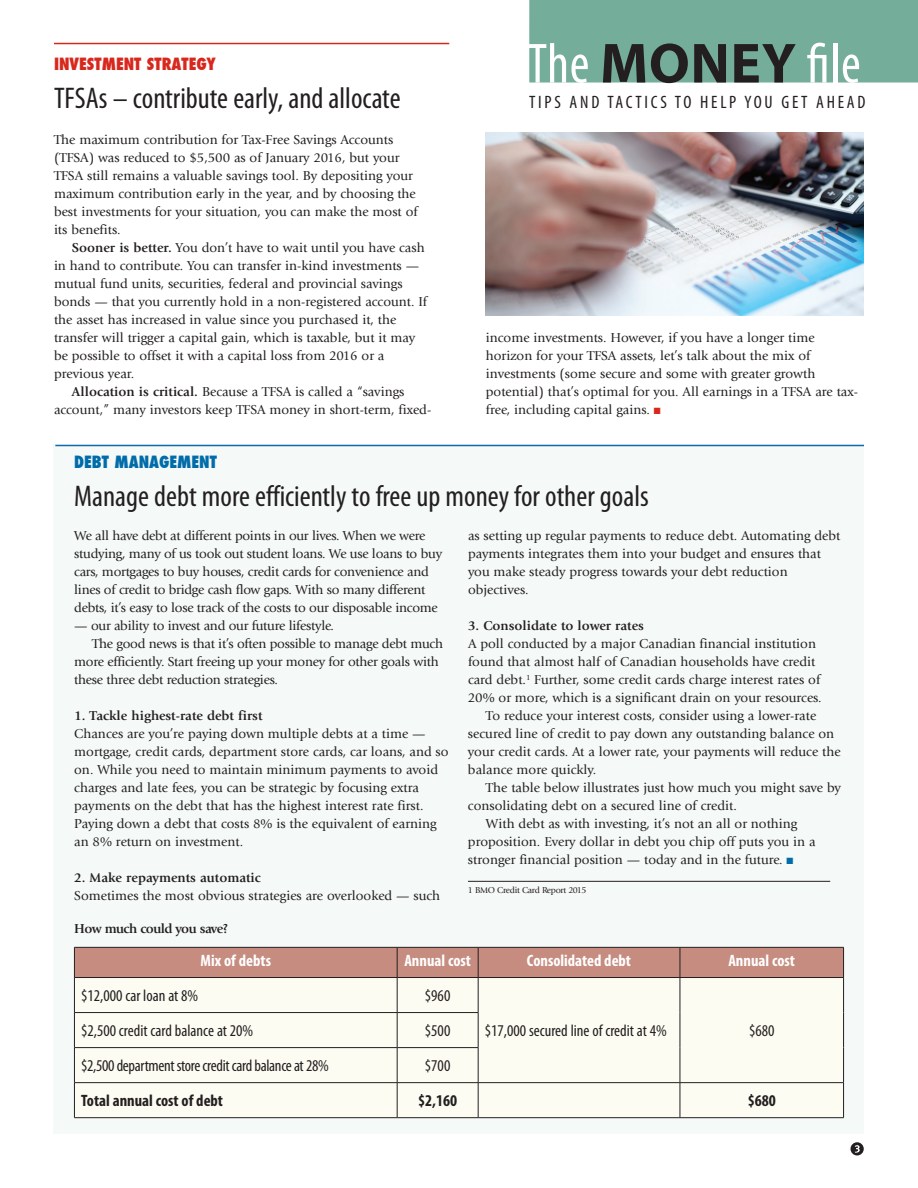
<style>
.page{position:relative;width:918px;height:1188px;background:#fff}
.page>*{position:absolute;margin:0;border:0;box-sizing:border-box;transform-origin:0 0}
.t1{font:condensed 57px "Myriad Pro";color:#fff;scale:.95 1}
.t2{font:condensed 30px "Myriad Pro";color:#231f20}
.t3{font:condensed 18px "Myriad Pro";letter-spacing:.155em;color:#231f20}
.t4{font:condensed 16.5px "Myriad Pro";color:#231f20}
.t5{font:700 condensed 16.5px "Myriad Pro";color:#fff}
.t6{font:condensed 16.5px "Myriad Pro";letter-spacing:-.02em;color:#231f20}
.t7{font:700 condensed 16.5px "Myriad Pro";color:#231f20}
.t8{font:800 condensed 16.5px "Futura";color:#d8281e}
.t9{font:800 condensed 16.5px "Futura";color:#006caa}
.t10{font:13.5px/18px "Giovanni";color:#231f20}
.t11{font:13.5px/18px "Giovanni";letter-spacing:-.02em;color:#231f20}
.t12{font:700 13.5px "Giovanni";color:#231f20}
.t13{font:700 13.5px "Giovanni";letter-spacing:-.04em;color:#231f20}
.t14{font:9px "Giovanni";letter-spacing:-.03em;color:#231f20}
.s1{font-family:"Myriad";font-weight:700;font-stretch:normal;color:#231f20}
.s2{font-weight:700}
.s3{color:#d8281e}
.s4{color:#006caa}
</style>
<div class="page">
<svg style="left:851px;top:1142px;width:13px;height:13px"></svg>
<div style="left:53px;top:445px;width:811px;height:689px;background:#f5f9f7"></div>
<div style="left:529px;top:0;width:389px;height:82px;background:#74ad99"></div>
<hr style="left:54px;top:43px;width:395px;height:1px;background:#d8281e">
<hr style="left:55px;top:445px;width:809px;height:1px;background:#0e6aab">
<hr style="left:468px;top:881px;width:362px;height:1px;background:#231f20">
<img style="left:486px;top:133px;width:378px;height:182px">
<svg style="left:75px;top:978px;width:768px;height:139px"></svg>
<div style="left:74px;top:947px;width:770px;height:30px;background:#c68c80"></div>
<hr style="left:74px;top:977px;width:323px;height:1px;background:#231f20">
<hr style="left:74px;top:978px;width:1px;height:34px;background:#231f20">
<hr style="left:397px;top:977px;width:81px;height:1px;background:#231f20">
<hr style="left:397px;top:978px;width:1px;height:34px;background:#231f20">
<hr style="left:478px;top:977px;width:202px;height:1px;background:#231f20">
<hr style="left:478px;top:978px;width:1px;height:34px;background:#231f20">
<hr style="left:680px;top:977px;width:164px;height:1px;background:#231f20">
<hr style="left:680px;top:978px;width:1px;height:35px;background:#231f20">
<hr style="left:843px;top:978px;width:1px;height:35px;background:#231f20">
<hr style="left:680px;top:1013px;width:1px;height:35px;background:#231f20">
<hr style="left:843px;top:1013px;width:1px;height:35px;background:#231f20">
<hr style="left:680px;top:1048px;width:1px;height:34px;background:#231f20">
<hr style="left:843px;top:1048px;width:1px;height:34px;background:#231f20">
<hr style="left:74px;top:1012px;width:323px;height:1px;background:#231f20">
<hr style="left:74px;top:1013px;width:1px;height:34px;background:#231f20">
<hr style="left:397px;top:1012px;width:81px;height:1px;background:#231f20">
<hr style="left:397px;top:1013px;width:1px;height:34px;background:#231f20">
<hr style="left:478px;top:1013px;width:1px;height:34px;background:#231f20">
<hr style="left:74px;top:1047px;width:323px;height:1px;background:#231f20">
<hr style="left:74px;top:1048px;width:1px;height:34px;background:#231f20">
<hr style="left:397px;top:1047px;width:81px;height:1px;background:#231f20">
<hr style="left:397px;top:1048px;width:1px;height:34px;background:#231f20">
<hr style="left:478px;top:1048px;width:1px;height:34px;background:#231f20">
<hr style="left:74px;top:1082px;width:323px;height:1px;background:#231f20">
<hr style="left:74px;top:1083px;width:1px;height:35px;background:#231f20">
<hr style="left:397px;top:1082px;width:81px;height:1px;background:#231f20">
<hr style="left:397px;top:1083px;width:1px;height:35px;background:#231f20">
<hr style="left:478px;top:1082px;width:202px;height:1px;background:#231f20">
<hr style="left:478px;top:1083px;width:1px;height:35px;background:#231f20">
<hr style="left:680px;top:1082px;width:164px;height:1px;background:#231f20">
<hr style="left:680px;top:1083px;width:1px;height:35px;background:#231f20">
<hr style="left:843px;top:1083px;width:1px;height:35px;background:#231f20">
<hr style="left:74px;top:1117px;width:323px;height:1px;background:#231f20">
<hr style="left:397px;top:1117px;width:81px;height:1px;background:#231f20">
<hr style="left:478px;top:1117px;width:202px;height:1px;background:#231f20">
<hr style="left:680px;top:1117px;width:164px;height:1px;background:#231f20">
<p class="t8" style="left:54px;top:52px;width:163px">INVESTMENT STRATEGY</p>
<h1 class="t1" style="left:528px;top:29px;width:352px">The <span class="s1">MONEY</span> file</h1>
<h2 class="t2" style="left:54px;top:80px;width:348px">TFSAs – contribute early, and allocate</h2>
<h3 class="t3" style="left:529px;top:91px;width:338px">TIPS AND TACTICS TO HELP YOU GET AHEAD</h3>
<p class="t10" style="left:54px;top:131px;width:365px">The maximum contribution for Tax-Free Savings Accounts (TFSA) was reduced to $5,500 as of January 2016, but your TFSA still remains a valuable savings tool. By depositing your maximum contribution early in the year, and by choosing the best investments for your situation, you can make the most of its benefits.</p>
<p class="t10" style="left:72px;top:239px;width:354px"><span class="s2">Sooner is better.</span> You don’t have to wait until you have cash</p>
<p class="t10" style="left:54px;top:257px;width:367px">in hand to contribute. You can transfer in-kind investments —</p>
<p class="t10" style="left:54px;top:275px;width:350px">mutual fund units, securities, federal and provincial savings</p>
<p class="t10" style="left:54px;top:293px;width:375px">bonds — that you currently hold in a non-registered account. If</p>
<p class="t10" style="left:54px;top:311px;width:344px">the asset has increased in value since you purchased it, the</p>
<p class="t10" style="left:54px;top:329px;width:363px">transfer will trigger a capital gain, which is taxable, but it may</p>
<p class="t10" style="left:54px;top:347px;width:332px">be possible to offset it with a capital loss from 2016 or a</p>
<p class="t10" style="left:54px;top:365px;width:82px">previous year.</p>
<p class="t10" style="left:72px;top:383px;width:334px"><span class="s2">Allocation is critical.</span> Because a TFSA is called a “savings</p>
<p class="t10" style="left:54px;top:401px;width:379px">account,” many investors keep TFSA money in short-term, fixed-</p>
<p class="t10" style="left:486px;top:329px;width:374px">income investments. However, if you have a longer time horizon for your TFSA assets, let’s talk about the mix of investments (some secure and some with greater growth potential) that’s optimal for you. All earnings in a TFSA are tax&shy;free, including capital gains. <span class="s3">■</span></p>
<p class="t9" style="left:74px;top:451px;width:144px">DEBT MANAGEMENT</p>
<h2 class="t2" style="left:74px;top:478px;width:576px">Manage debt more efficiently to free up money for other goals</h2>
<p class="t11" style="left:74px;top:527px;width:369px">We all have debt at different points in our lives. When we were studying, many of us took out student loans. We use loans to buy cars, mortgages to buy houses, credit cards for convenience and lines of credit to bridge cash flow gaps. With so many different debts, it’s easy to lose track of the costs to our disposable income</p>
<p class="t11" style="left:74px;top:617px;width:261px">— our ability to invest and our future lifestyle.</p>
<p class="t11" style="left:92px;top:635px;width:352px">The good news is that it’s often possible to manage debt much</p>
<p class="t11" style="left:74px;top:653px;width:366px">more efficiently. Start freeing up your money for other goals with</p>
<p class="t11" style="left:74px;top:671px;width:205px">these three debt reduction strategies.</p>
<p class="t12" style="left:74px;top:708px;width:190px">1. Tackle highest-rate debt first</p>
<p class="t10" style="left:74px;top:725px;width:376px">Chances are you’re paying down multiple debts at a time — mortgage, credit cards, department store cards, car loans, and so on. While you need to maintain minimum payments to avoid charges and late fees, you can be strategic by focusing extra payments on the debt that has the highest interest rate first.<br>Paying down a debt that costs 8% is the equivalent of earning an 8% return on investment.</p>
<p class="t12" style="left:74px;top:870px;width:188px">2. Make repayments automatic</p>
<p class="t10" style="left:74px;top:887px;width:368px">Sometimes the most obvious strategies are overlooked — such</p>
<p class="t10" style="left:468px;top:527px;width:374px">as setting up regular payments to reduce debt. Automating debt payments integrates them into your budget and ensures that you make steady progress towards your debt reduction objectives.</p>
<p class="t12" style="left:468px;top:618px;width:178px">3. Consolidate to lower rates</p>
<p class="t10" style="left:468px;top:635px;width:350px">A poll conducted by a major Canadian financial institution</p>
<p class="t10" style="left:468px;top:653px;width:349px">found that almost half of Canadian households have credit</p>
<p class="t10" style="left:468px;top:671px;width:354px">card debt.<sup>1</sup> Further, some credit cards charge interest rates of</p>
<p class="t10" style="left:468px;top:689px;width:355px">20% or more, which is a significant drain on your resources.</p>
<p class="t10" style="left:486px;top:707px;width:332px">To reduce your interest costs, consider using a lower-rate</p>
<p class="t10" style="left:468px;top:725px;width:368px">secured line of credit to pay down any outstanding balance on</p>
<p class="t10" style="left:468px;top:743px;width:374px">your credit cards. At a lower rate, your payments will reduce the</p>
<p class="t10" style="left:468px;top:761px;width:130px">balance more quickly.</p>
<p class="t10" style="left:486px;top:779px;width:357px">The table below illustrates just how much you might save by</p>
<p class="t10" style="left:468px;top:797px;width:270px">consolidating debt on a secured line of credit.</p>
<p class="t10" style="left:486px;top:815px;width:313px">With debt as with investing, it’s not an all or nothing</p>
<p class="t10" style="left:468px;top:833px;width:349px">proposition. Every dollar in debt you chip off puts you in a</p>
<p class="t10" style="left:468px;top:851px;width:327px">stronger financial position — today and in the future. <span class="s4">■</span></p>
<p class="t14" style="left:468px;top:885px;width:120px">1 BMO Credit Card Report 2015</p>
<p class="t13" style="left:74px;top:921px;width:156px">How much could you save?</p>
<p class="t5" style="left:201px;top:951px;width:72px">Mix of debts</p>
<p class="t5" style="left:404px;top:951px;width:68px">Annual cost</p>
<p class="t5" style="left:527px;top:951px;width:106px">Consolidated debt</p>
<p class="t5" style="left:728px;top:951px;width:68px">Annual cost</p>
<p class="t4" style="left:81px;top:986px;width:119px">$12,000 car loan at 8%</p>
<p class="t4" style="left:425px;top:986px;width:27px">$960</p>
<p class="t4" style="left:81px;top:1021px;width:174px">$2,500 credit card balance at 20%</p>
<p class="t4" style="left:425px;top:1021px;width:27px">$500</p>
<p class="t4" style="left:485px;top:1021px;width:183px">$17,000 secured line of credit at 4%</p>
<p class="t4" style="left:749px;top:1021px;width:27px">$680</p>
<p class="t6" style="left:81px;top:1056px;width:249px">$2,500 department store credit card balance at 28%</p>
<p class="t4" style="left:425px;top:1056px;width:27px">$700</p>
<p class="t7" style="left:81px;top:1091px;width:143px">Total annual cost of debt</p>
<p class="t7" style="left:418px;top:1091px;width:40px">$2,160</p>
<p class="t7" style="left:748px;top:1091px;width:30px">$680</p>
</div>
